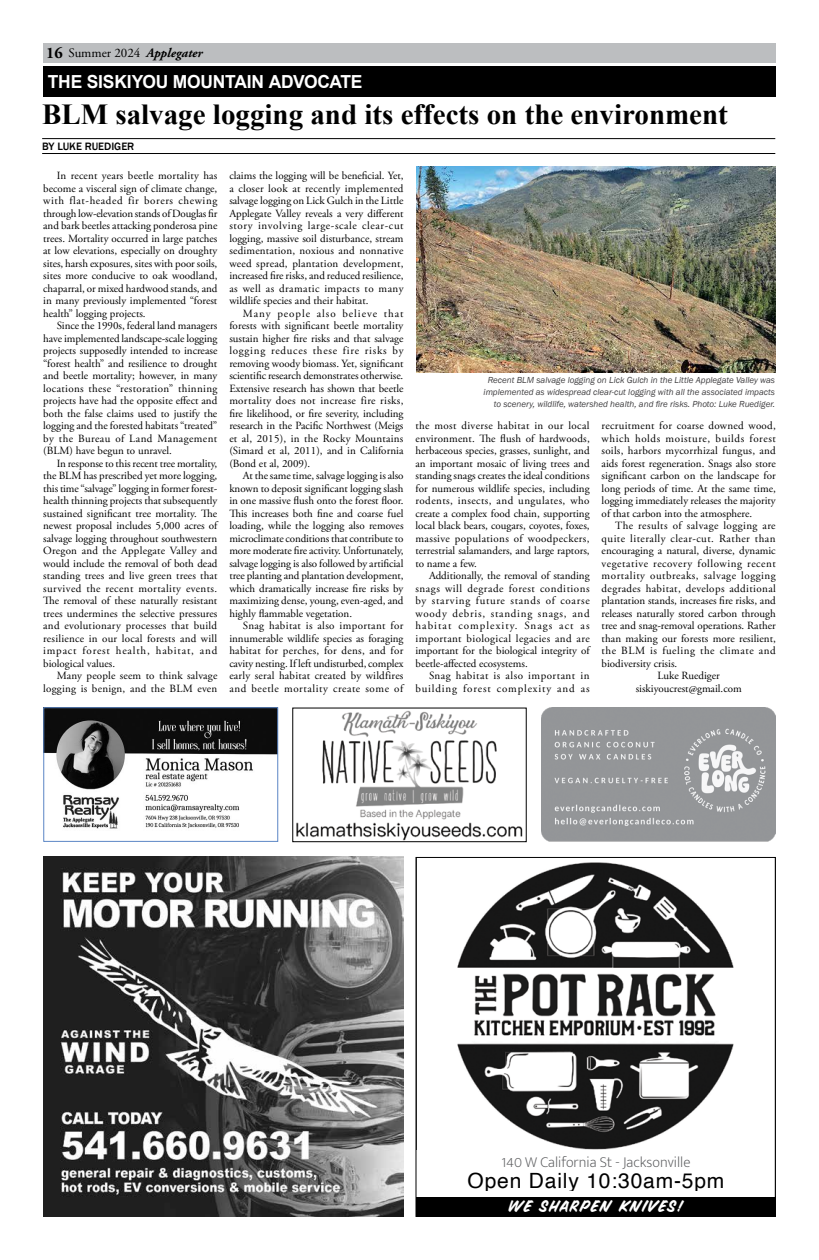
<style>
.page{position:relative;width:819px;height:1260px;background:#fff}
.page>*{position:absolute;margin:0;border:0;box-sizing:border-box;transform-origin:0 0}
.t1{font:700 29px "Times New Roman";color:#000}
.t2{font:21px "Helvetica";letter-spacing:.04em;color:#000}
.t3{font:700 18px "Arial";letter-spacing:-.015em;color:#fff}
.t4{font:200 15px "Mukta Mahee";color:#58595b}
.t5{font:13px "Adobe Garamond Pro";color:#000}
.t6{font:12.5px "Snyder";letter-spacing:.08em;color:#fff;scale:.96 1}
.t7{font:11px/12.5px "Adobe Garamond Pro";color:#000;text-align:justify}
.t8{font:11px "Adobe Garamond Pro";letter-spacing:.04em;color:#000}
.t9{font:11px "Adobe Garamond Pro";letter-spacing:.05em;color:#000}
.t10{font:11px/12.5px "Adobe Garamond Pro";letter-spacing:.07em;color:#000;text-align:right}
.t11{font:11px "Adobe Garamond Pro";letter-spacing:.035em;color:#000}
.t12{font:11px "Adobe Garamond Pro";letter-spacing:.045em;color:#000}
.t13{font:500 11px "Franklin Gothic";color:#000}
.t14{font:italic 9px/12px "Franklin Gothic";color:#414042;text-align:right}
.s1{font-weight:700;font-size:16px}
.s2{font-weight:700;font-style:italic}
</style>
<div class="page">
<div style="left:43px;top:43px;width:733px;height:20px;background:#bcbec0"></div>
<div style="left:43px;top:67px;width:732px;height:29px;background:#000"></div>
<hr style="left:42px;top:138px;width:733px;height:1px;background:#000">
<hr style="left:42px;top:153px;width:733px;height:1px;background:#000">
<img style="left:416px;top:166px;width:360px;height:206px">
<img style="left:46px;top:709px;width:230px;height:120px">
<div style="left:44px;top:707px;width:234px;height:135px;border:1px solid #5b86c5"></div>
<img style="left:44px;top:857px;width:359px;height:360px">
<svg style="left:457px;top:862px;width:277px;height:288px"></svg>
<div style="left:416px;top:1196px;width:359px;height:20px;background:#000"></div>
<div style="left:416px;top:857px;width:360px;height:360px;border:1px solid #000"></div>
<img style="left:542px;top:707px;width:234px;height:134px">
<img style="left:296px;top:710px;width:227px;height:130px">
<div style="left:293px;top:708px;width:234px;height:134px;border:1px solid #000"></div>
<p class="t5" style="left:46px;top:45px;width:158px"><span class="s1">16</span> Summer 2024 <span class="s2">Applegater</span></p>
<h3 class="t3" style="left:48px;top:70px;width:316px">THE SISKIYOU MOUNTAIN ADVOCATE</h3>
<h1 class="t1" style="left:42px;top:94px;width:687px">BLM salvage logging and its effects on the environment</h1>
<p class="t13" style="left:42px;top:139px;width:94px">BY LUKE RUEDIGER</p>
<p class="t7" style="left:43px;top:170px;width:176px;text-indent:13px">In recent years beetle mortality has become a visceral sign of climate change, with flat-headed fir borers chewing through low-elevation stands of Douglas fir and bark beetles attacking ponderosa pine trees. Mortality occurred in large patches at low elevations, especially on droughty sites, harsh exposures, sites with poor soils, sites more conducive to oak woodland, chaparral, or mixed hardwood stands, and in many previously implemented “forest health” logging projects.</p>
<p class="t7" style="left:43px;top:320px;width:176px;text-indent:13px">Since the 1990s, federal land managers have implemented landscape-scale logging projects supposedly intended to increase “forest health” and resilience to drought and beetle mortality; however, in many locations these “restoration” thinning projects have had the opposite effect and both the false claims used to justify the logging and the forested habitats “treated” by the Bureau of Land Management (BLM) have begun to unravel.</p>
<p class="t7" style="left:43px;top:458px;width:176px;text-indent:13px">In response to this recent tree mortality, the BLM has prescribed yet more logging, this time “salvage” logging in former forest&shy;health thinning projects that subsequently sustained significant tree mortality. The newest proposal includes 5,000 acres of salvage logging throughout southwestern Oregon and the Applegate Valley and would include the removal of both dead standing trees and live green trees that survived the recent mortality events.<br>The removal of these naturally resistant trees undermines the selective pressures and evolutionary processes that build resilience in our local forests and will impact forest health, habitat, and biological values.</p>
<p class="t7" style="left:43px;top:670px;width:176px;text-align:right">Many people seem to think salvage logging is benign, and the BLM even</p>
<p class="t7" style="left:229px;top:170px;width:176px">claims the logging will be beneficial. Yet, a closer look at recently implemented salvage logging on Lick Gulch in the Little Applegate Valley reveals a very different story involving large-scale clear-cut logging, massive soil disturbance, stream sedimentation, noxious and nonnative weed spread, plantation development, increased fire risks, and reduced resilience, as well as dramatic impacts to many wildlife species and their habitat.</p>
<p class="t7" style="left:229px;top:308px;width:176px;text-indent:13px">Many people also believe that forests with significant beetle mortality sustain higher fire risks and that salvage logging reduces these fire risks by removing woody biomass. Yet, significant scientific research demonstrates otherwise.<br>Extensive research has shown that beetle mortality does not increase fire risks, fire likelihood, or fire severity, including research in the Pacific Northwest (Meigs et al, 2015), in the Rocky Mountains (Simard et al, 2011), and in California (Bond et al, 2009).</p>
<p class="t7" style="left:229px;top:470px;width:176px;text-indent:13px">At the same time, salvage logging is also known to deposit significant logging slash in one massive flush onto the forest floor.<br>This increases both fine and coarse fuel loading, while the logging also removes microclimate conditions that contribute to more moderate fire activity. Unfortunately, salvage logging is also followed by artificial tree planting and plantation development, which dramatically increase fire risks by maximizing dense, young, even-aged, and highly flammable vegetation.</p>
<p class="t7" style="left:229px;top:620px;width:176px;text-indent:13px">Snag habitat is also important for innumerable wildlife species as foraging habitat for perches, for dens, and for cavity nesting. If left undisturbed, complex early seral habitat created by wildfires and beetle mortality create some of</p>
<p class="t14" style="left:484px;top:374px;width:293px">Recent BLM salvage logging on Lick Gulch in the Little Applegate Valley was implemented as widespread clear-cut logging with all the associated impacts to scenery, wildlife, watershed health, and fire risks. Photo: Luke Ruediger.</p>
<p class="t7" style="left:416px;top:420px;width:176px">the most diverse habitat in our local environment. The flush of hardwoods, herbaceous species, grasses, sunlight, and an important mosaic of living trees and standing snags creates the ideal conditions for numerous wildlife species, including rodents, insects, and ungulates, who create a complex food chain, supporting local black bears, cougars, coyotes, foxes, massive populations of woodpeckers, terrestrial salamanders, and large raptors, to name a few.</p>
<p class="t7" style="left:416px;top:570px;width:176px;text-indent:13px">Additionally, the removal of standing snags will degrade forest conditions by starving future stands of coarse woody debris, standing snags, and habitat complexity. Snags act as important biological legacies and are important for the biological integrity of beetle-affected ecosystems.</p>
<p class="t10" style="left:416px;top:670px;width:176px">Snag habitat is also important in building forest complexity and as</p>
<p class="t7" style="left:602px;top:420px;width:176px">recruitment for coarse downed wood, which holds moisture, builds forest soils, harbors mycorrhizal fungus, and aids forest regeneration. Snags also store significant carbon on the landscape for long periods of time. At the same time, logging immediately releases the majority of that carbon into the atmosphere.</p>
<p class="t8" style="left:615px;top:519px;width:162px">The results of salvage logging are</p>
<p class="t8" style="left:602px;top:532px;width:175px">quite literally clear-cut. Rather than</p>
<p class="t7" style="left:602px;top:545px;width:176px">encouraging a natural, diverse, dynamic</p>
<p class="t9" style="left:602px;top:557px;width:176px">vegetative recovery following recent</p>
<p class="t12" style="left:602px;top:569px;width:176px">mortality outbreaks, salvage logging</p>
<p class="t11" style="left:602px;top:582px;width:176px">degrades habitat, develops additional</p>
<p class="t7" style="left:602px;top:595px;width:176px">plantation stands, increases fire risks, and</p>
<p class="t7" style="left:602px;top:607px;width:176px">releases naturally stored carbon through</p>
<p class="t7" style="left:602px;top:620px;width:176px">tree and snag-removal operations. Rather</p>
<p class="t7" style="left:602px;top:632px;width:176px">than making our forests more resilient,</p>
<p class="t9" style="left:602px;top:644px;width:176px">the BLM is fueling the climate and</p>
<p class="t7" style="left:602px;top:657px;width:77px">biodiversity crisis.</p>
<p class="t7" style="left:658px;top:670px;width:64px">Luke Ruediger</p>
<p class="t7" style="left:636px;top:682px;width:108px">siskiyoucrest@gmail.com</p>
<h3 class="t4" style="left:501px;top:1153px;width:190px">140 W California St - Jacksonville</h3>
<h2 class="t2" style="left:468px;top:1165px;width:258px">Open Daily 10:30am-5pm</h2>
<p class="t6" style="left:509px;top:1200px;width:183px">WE SHARPEN KNIVES!</p>
</div>
